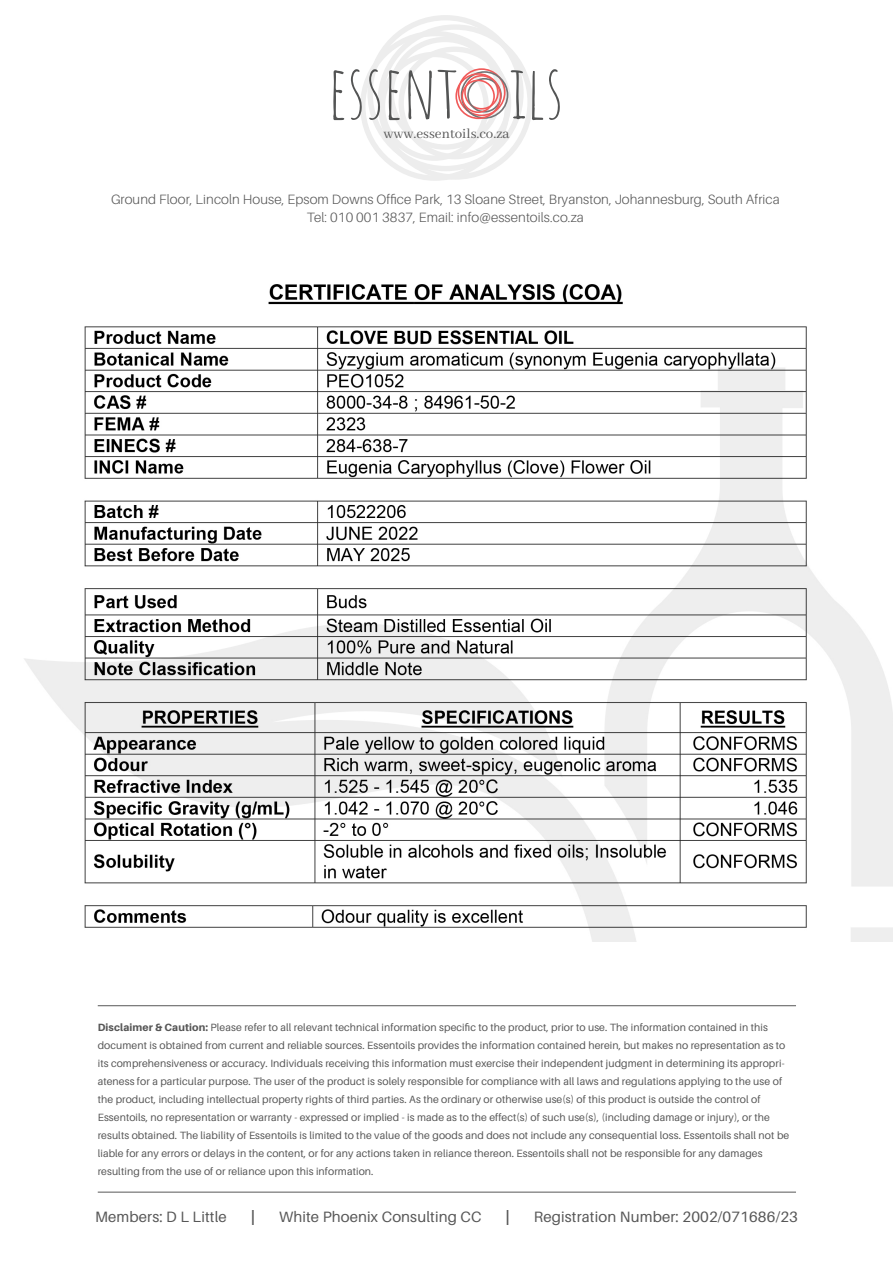
<style>
.page{position:relative;width:893px;height:1263px;background:#fff}
.page>*{position:absolute;margin:0;border:0;box-sizing:border-box;transform-origin:0 0}
.t1{font:15px "Aileron";letter-spacing:.01em;color:#575757}
.t2{font:15px "Abhaya Libre";color:#575757}
.t3{font:800 15px "Aileron";color:#575757}
.t4{font:300 13.5px/18px "Aileron";letter-spacing:.01em;color:#575757;text-align:center}
.t5{font:10.5px/18px "Aileron";letter-spacing:.01em;color:#575757}
.s1{font-weight:800}
</style>
<div class="page">
<hr style="left:98px;top:1192px;width:698px;height:1px;background:#575757">
<hr style="left:98px;top:1005px;width:698px;height:1px;background:#575757">
<img style="left:24px;top:284px;width:869px;height:657px">
<svg style="left:333px;top:70px;width:11px;height:50px"></svg>
<svg style="left:549px;top:69px;width:11px;height:51px"></svg>
<svg style="left:351px;top:15px;width:192px;height:166px"></svg>
<h1 class="t2" style="left:383px;top:125px;width:128px">www.essentoils.co.za</h1>
<p class="t4" style="left:111px;top:190px;width:670px">Ground Floor, Lincoln House, Epsom Downs Office Park, 13 Sloane Street, Bryanston, Johannesburg, South Africa<br>Tel: 010 001 3837, Email: info@essentoils.co.za</p>
<p class="t5" style="left:98px;top:1018px;width:693px"><span class="s1">Disclaimer &amp; Caution:</span> Please refer to all relevant technical information specific to the product, prior to use. The information contained in this document is obtained from current and reliable sources. Essentoils provides the information contained herein, but makes no representation as to its comprehensiveness or accuracy. Individuals receiving this information must exercise their independent judgment in determining its appropri&shy;ateness for a particular purpose. The user of the product is solely responsible for compliance with all laws and regulations applying to the use of the product, including intellectual property rights of third parties. As the ordinary or otherwise use(s) of this product is outside the control of Essentoils, no representation or warranty - expressed or implied - is made as to the effect(s) of such use(s), (including damage or injury), or the results obtained. The liability of Essentoils is limited to the value of the goods and does not include any consequential loss. Essentoils shall not be liable for any errors or delays in the content, or for any actions taken in reliance thereon. Essentoils shall not be responsible for any damages resulting from the use of or reliance upon this information.</p>
<h1 class="t1" style="left:95px;top:1209px;width:133px">Members: D L Little</h1>
<h1 class="t3" style="left:251px;top:1208px;width:6px">|</h1>
<h1 class="t1" style="left:279px;top:1209px;width:204px">White Phoenix Consulting CC</h1>
<h1 class="t3" style="left:506px;top:1208px;width:6px">|</h1>
<h1 class="t1" style="left:534px;top:1209px;width:265px">Registration Number: 2002/071686/23</h1>
</div>
